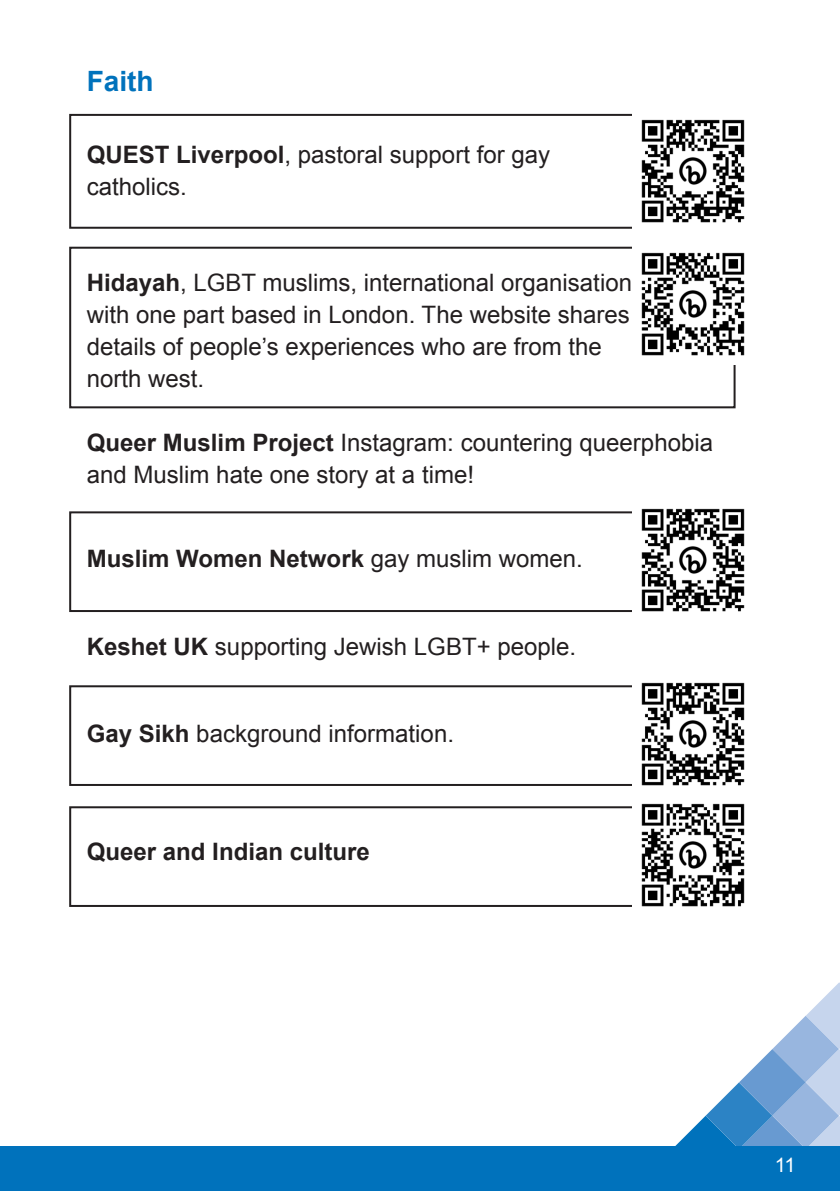
<style>
.page{position:relative;width:840px;height:1191px;background:#fff}
.page>*{position:absolute;margin:0;border:0;box-sizing:border-box;transform-origin:0 0}
.t1{font:700 28px "Arial";color:#0072bc}
.t2{font:24px/32px "Arial";color:#231f20}
.t3{font:700 24px "Arial";color:#231f20}
.t4{font:20px "Arial";color:#fff}
.s1{font-weight:700}
.s2{font-weight:400}
</style>
<div class="page">
<svg style="left:675px;top:983px;width:164px;height:163px"></svg>
<div style="left:0;top:1146px;width:839px;height:45px;background:#0072bc"></div>
<div style="left:69px;top:114px;width:666px;height:115px;border:2px solid #231f20"></div>
<div style="left:69px;top:511px;width:666px;height:101px;border:2px solid #231f20"></div>
<div style="left:69px;top:685px;width:666px;height:101px;border:2px solid #231f20"></div>
<div style="left:69px;top:806px;width:666px;height:101px;border:2px solid #231f20"></div>
<div style="left:69px;top:247px;width:666px;height:161px;border:2px solid #231f20"></div>
<img style="left:631px;top:113px;width:114px;height:116px">
<img style="left:631px;top:508px;width:114px;height:104px">
<img style="left:631px;top:682px;width:114px;height:225px">
<img style="left:631px;top:246px;width:114px;height:118px">
<p class="t1" style="left:87px;top:63px;width:68px">Faith</p>
<p class="t2" style="left:87px;top:139px;width:464px"><span class="s1">QUEST Liverpool</span>, pastoral support for gay catholics.</p>
<p class="t2" style="left:87px;top:267px;width:546px"><span class="s1">Hidayah</span>, LGBT muslims, international organisation with one part based in London. The website shares details of people’s experiences who are from the north west.</p>
<p class="t2" style="left:87px;top:427px;width:627px"><span class="s1">Queer Muslim Project</span> Instagram: countering queerphobia and Muslim hate one story at a time!</p>
<p class="t3" style="left:87px;top:543px;width:497px">Muslim Women Network <span class="s2">gay muslim women.</span></p>
<p class="t2" style="left:87px;top:631px;width:490px"><span class="s1">Keshet UK</span> supporting Jewish LGBT+ people.</p>
<p class="t2" style="left:87px;top:717px;width:368px"><span class="s1">Gay Sikh</span> background information.</p>
<p class="t3" style="left:87px;top:835px;width:284px">Queer and Indian culture</p>
<p class="t4" style="left:774px;top:1152px;width:22px">11</p>
</div>
